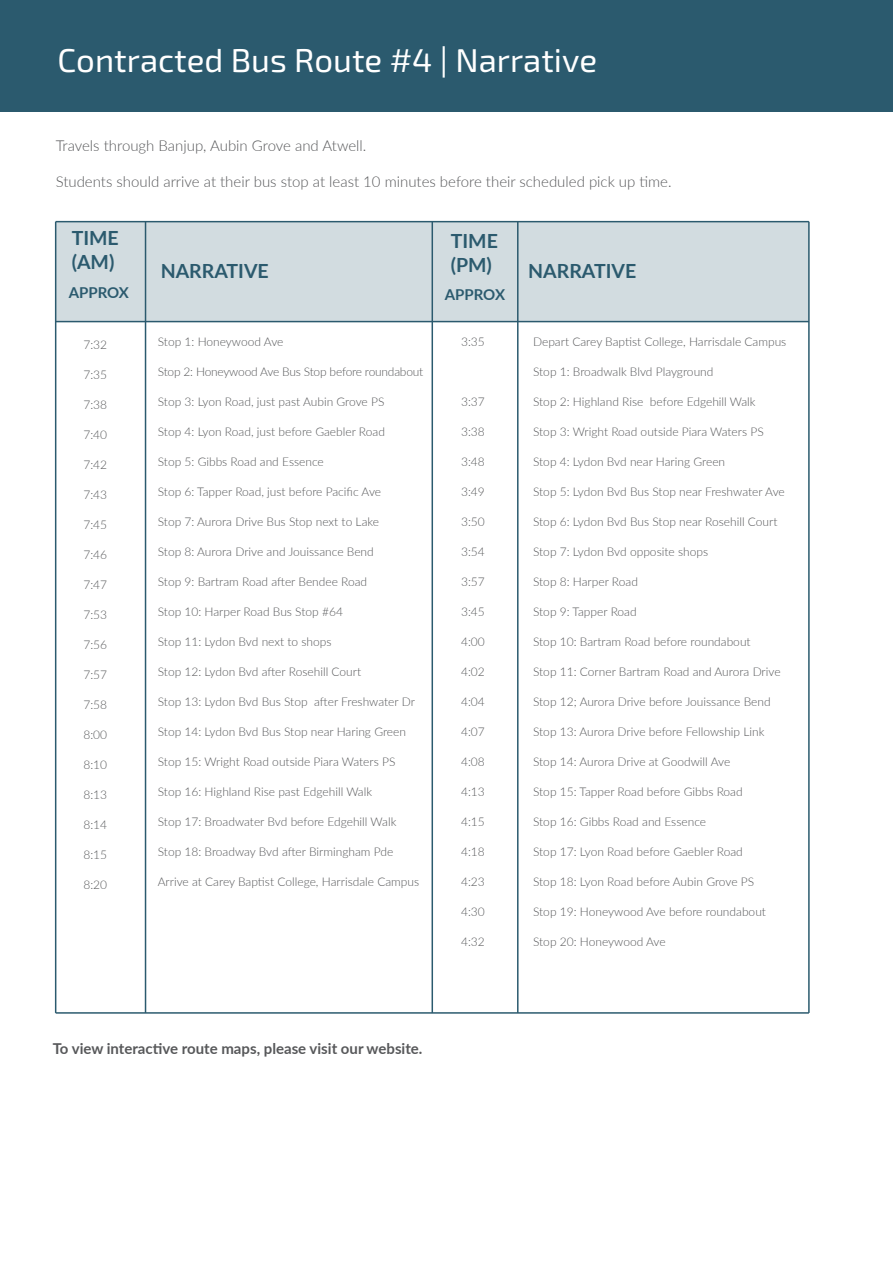
<style>
.page{position:relative;width:893px;height:1263px;background:#fff}
.page>*{position:absolute;margin:0;border:0;box-sizing:border-box;transform-origin:0 0}
.t1{font:33px "Exo 2";color:#fff}
.t2{font:700 19.5px/32.7px "Lato";color:#2b5a6e}
.t3{font:300 15px "Lato";color:#57585a}
.t4{font:700 15px "Lato";color:#57585a}
.t5{font:700 15px "Lato";color:#2b5a6e}
.t6{font:300 12px "Lato";color:#57585a}
</style>
<div class="page">
<div style="left:56px;top:222px;width:753px;height:100px;background:#d2dce0"></div>
<hr style="left:55px;top:222px;width:1px;height:791px;background:#2b5a6e">
<hr style="left:145px;top:222px;width:1px;height:791px;background:#2b5a6e">
<hr style="left:808px;top:222px;width:2px;height:791px;background:#2b5a6e">
<hr style="left:56px;top:221px;width:753px;height:1px;background:#2b5a6e">
<hr style="left:56px;top:321px;width:753px;height:1px;background:#2b5a6e">
<hr style="left:432px;top:222px;width:1px;height:791px;background:#2b5a6e">
<hr style="left:517px;top:222px;width:1px;height:791px;background:#2b5a6e">
<hr style="left:56px;top:1012px;width:753px;height:2px;background:#2b5a6e">
<div style="left:0;top:0;width:893px;height:112px;background:#2b5a6e"></div>
<h1 class="t1" style="left:57px;top:37px;width:541px">Contracted Bus Route #4 | Narrative</h1>
<p class="t3" style="left:56px;top:135px;width:312px">Travels through Banjup, Aubin Grove and Atwell.</p>
<p class="t3" style="left:56px;top:171px;width:617px">Students should arrive at their bus stop at least 10 minutes before their scheduled pick up time.</p>
<h2 class="t2" style="left:72px;top:221px;width:199px">TIME<br>(AM) NARRATIVE</h2>
<h2 class="t2" style="left:451px;top:225px;width:187px;line-height:30px">TIME<br>(PM) NARRATIVE</h2>
<p class="t5" style="left:69px;top:282px;width:62px">APPROX</p>
<p class="t5" style="left:445px;top:283px;width:62px">APPROX</p>
<p class="t6" style="left:83px;top:336px;width:25px">7:32</p>
<p class="t6" style="left:83px;top:366px;width:25px">7:35</p>
<p class="t6" style="left:83px;top:396px;width:25px">7:38</p>
<p class="t6" style="left:83px;top:426px;width:25px">7:40</p>
<p class="t6" style="left:83px;top:456px;width:25px">7:42</p>
<p class="t6" style="left:83px;top:486px;width:25px">7:43</p>
<p class="t6" style="left:83px;top:516px;width:25px">7:45</p>
<p class="t6" style="left:83px;top:546px;width:25px">7:46</p>
<p class="t6" style="left:83px;top:576px;width:25px">7:47</p>
<p class="t6" style="left:83px;top:606px;width:25px">7:53</p>
<p class="t6" style="left:83px;top:636px;width:25px">7:56</p>
<p class="t6" style="left:83px;top:666px;width:25px">7:57</p>
<p class="t6" style="left:83px;top:696px;width:25px">7:58</p>
<p class="t6" style="left:83px;top:726px;width:25px">8:00</p>
<p class="t6" style="left:83px;top:756px;width:25px">8:10</p>
<p class="t6" style="left:83px;top:786px;width:25px">8:13</p>
<p class="t6" style="left:83px;top:816px;width:25px">8:14</p>
<p class="t6" style="left:83px;top:846px;width:25px">8:15</p>
<p class="t6" style="left:83px;top:876px;width:25px">8:20</p>
<p class="t6" style="left:158px;top:333px;width:127px">Stop 1: Honeywood Ave</p>
<p class="t6" style="left:158px;top:363px;width:267px">Stop 2: Honeywood Ave Bus Stop before roundabout</p>
<p class="t6" style="left:158px;top:393px;width:228px">Stop 3: Lyon Road, just past Aubin Grove PS</p>
<p class="t6" style="left:158px;top:423px;width:229px">Stop 4: Lyon Road, just before Gaebler Road</p>
<p class="t6" style="left:158px;top:453px;width:168px">Stop 5: Gibbs Road and Essence</p>
<p class="t6" style="left:158px;top:483px;width:225px">Stop 6: Tapper Road, just before Pacific Ave</p>
<p class="t6" style="left:158px;top:513px;width:223px">Stop 7: Aurora Drive Bus Stop next to Lake</p>
<p class="t6" style="left:158px;top:543px;width:218px">Stop 8: Aurora Drive and Jouissance Bend</p>
<p class="t6" style="left:158px;top:573px;width:211px">Stop 9: Bartram Road after Bendee Road</p>
<p class="t6" style="left:158px;top:603px;width:187px">Stop 10: Harper Road Bus Stop #64</p>
<p class="t6" style="left:158px;top:633px;width:175px">Stop 11: Lydon Bvd next to shops</p>
<p class="t6" style="left:158px;top:663px;width:205px">Stop 12: Lydon Bvd after Rosehill Court</p>
<p class="t6" style="left:158px;top:693px;width:259px">Stop 13: Lydon Bvd Bus Stop after Freshwater Dr</p>
<p class="t6" style="left:158px;top:723px;width:250px">Stop 14: Lydon Bvd Bus Stop near Haring Green</p>
<p class="t6" style="left:158px;top:753px;width:239px">Stop 15: Wright Road outside Piara Waters PS</p>
<p class="t6" style="left:158px;top:783px;width:216px">Stop 16: Highland Rise past Edgehill Walk</p>
<p class="t6" style="left:158px;top:813px;width:240px">Stop 17: Broadwater Bvd before Edgehill Walk</p>
<p class="t6" style="left:158px;top:843px;width:237px">Stop 18: Broadway Bvd after Birmingham Pde</p>
<p class="t6" style="left:158px;top:873px;width:263px">Arrive at Carey Baptist College, Harrisdale Campus</p>
<p class="t6" style="left:461px;top:333px;width:25px">3:35</p>
<p class="t6" style="left:461px;top:393px;width:25px">3:37</p>
<p class="t6" style="left:461px;top:423px;width:25px">3:38</p>
<p class="t6" style="left:461px;top:453px;width:25px">3:48</p>
<p class="t6" style="left:461px;top:483px;width:25px">3:49</p>
<p class="t6" style="left:461px;top:513px;width:25px">3:50</p>
<p class="t6" style="left:461px;top:543px;width:25px">3:54</p>
<p class="t6" style="left:461px;top:573px;width:25px">3:57</p>
<p class="t6" style="left:461px;top:603px;width:25px">3:45</p>
<p class="t6" style="left:461px;top:633px;width:25px">4:00</p>
<p class="t6" style="left:461px;top:663px;width:25px">4:02</p>
<p class="t6" style="left:461px;top:693px;width:25px">4:04</p>
<p class="t6" style="left:461px;top:723px;width:25px">4:07</p>
<p class="t6" style="left:461px;top:753px;width:25px">4:08</p>
<p class="t6" style="left:461px;top:783px;width:25px">4:13</p>
<p class="t6" style="left:461px;top:813px;width:25px">4:15</p>
<p class="t6" style="left:461px;top:843px;width:25px">4:18</p>
<p class="t6" style="left:461px;top:873px;width:25px">4:23</p>
<p class="t6" style="left:461px;top:903px;width:25px">4:30</p>
<p class="t6" style="left:461px;top:933px;width:25px">4:32</p>
<p class="t6" style="left:533px;top:333px;width:255px">Depart Carey Baptist College, Harrisdale Campus</p>
<p class="t6" style="left:533px;top:363px;width:182px">Stop 1: Broadwalk Blvd Playground</p>
<p class="t6" style="left:533px;top:393px;width:224px">Stop 2: Highland Rise before Edgehill Walk</p>
<p class="t6" style="left:533px;top:423px;width:232px">Stop 3: Wright Road outside Piara Waters PS</p>
<p class="t6" style="left:533px;top:453px;width:194px">Stop 4: Lydon Bvd near Haring Green</p>
<p class="t6" style="left:533px;top:483px;width:253px">Stop 5: Lydon Bvd Bus Stop near Freshwater Ave</p>
<p class="t6" style="left:533px;top:513px;width:246px">Stop 6: Lydon Bvd Bus Stop near Rosehill Court</p>
<p class="t6" style="left:533px;top:543px;width:177px">Stop 7: Lydon Bvd opposite shops</p>
<p class="t6" style="left:533px;top:573px;width:106px">Stop 8: Harper Road</p>
<p class="t6" style="left:533px;top:603px;width:105px">Stop 9: Tapper Road</p>
<p class="t6" style="left:533px;top:633px;width:219px">Stop 10: Bartram Road before roundabout</p>
<p class="t6" style="left:533px;top:663px;width:249px">Stop 11: Corner Bartram Road and Aurora Drive</p>
<p class="t6" style="left:533px;top:693px;width:239px">Stop 12; Aurora Drive before Jouissance Bend</p>
<p class="t6" style="left:533px;top:723px;width:233px">Stop 13: Aurora Drive before Fellowship Link</p>
<p class="t6" style="left:533px;top:753px;width:199px">Stop 14: Aurora Drive at Goodwill Ave</p>
<p class="t6" style="left:533px;top:783px;width:211px">Stop 15: Tapper Road before Gibbs Road</p>
<p class="t6" style="left:533px;top:813px;width:175px">Stop 16: Gibbs Road and Essence</p>
<p class="t6" style="left:533px;top:843px;width:211px">Stop 17: Lyon Road before Gaebler Road</p>
<p class="t6" style="left:533px;top:873px;width:223px">Stop 18: Lyon Road before Aubin Grove PS</p>
<p class="t6" style="left:533px;top:903px;width:234px">Stop 19: Honeywood Ave before roundabout</p>
<p class="t6" style="left:533px;top:933px;width:134px">Stop 20: Honeywood Ave</p>
<p class="t4" style="left:53px;top:1037px;width:371px">To view interactive route maps, please visit our website.</p>
</div>
